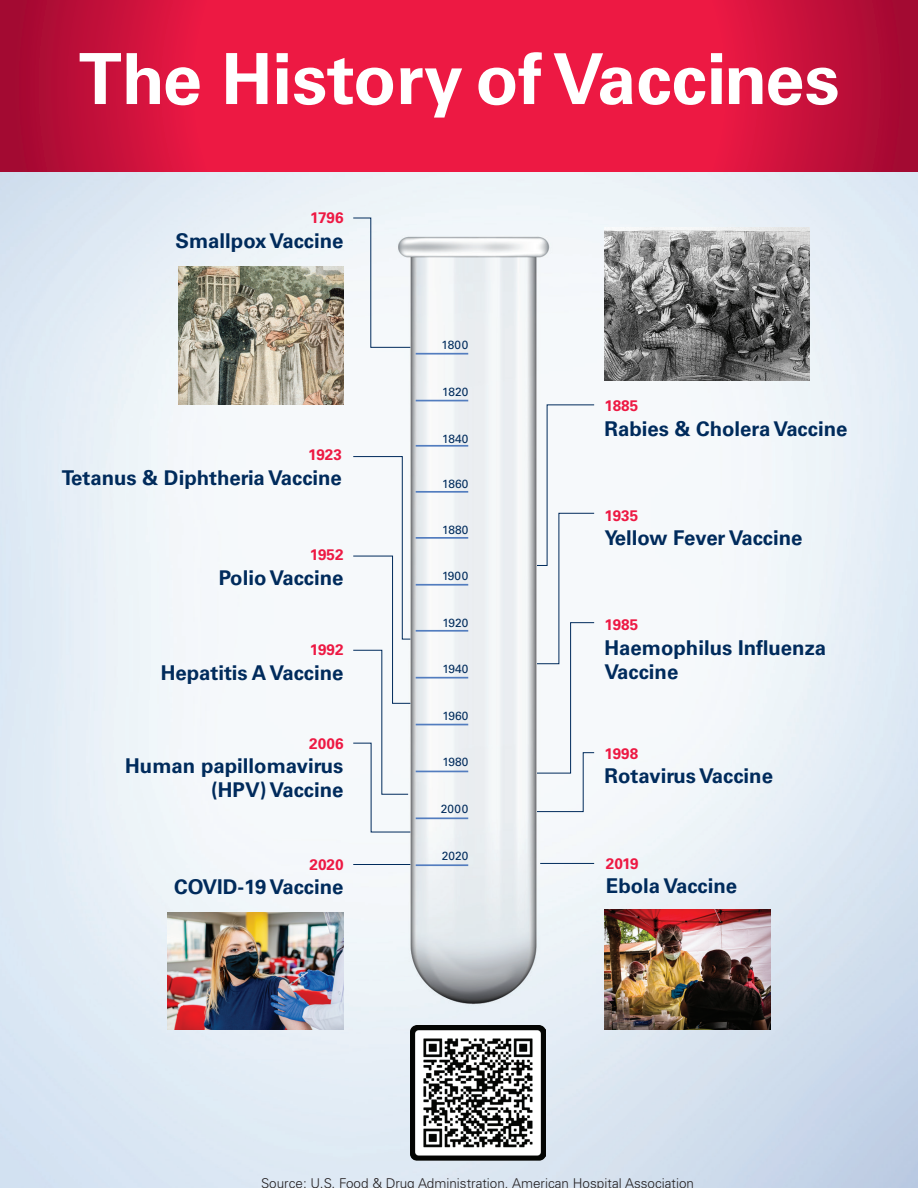
<style>
.page{position:relative;width:918px;height:1188px;background:#fff}
.page>*{position:absolute;margin:0;border:0;box-sizing:border-box;transform-origin:0 0}
.t1{font:700 70.5px "Univers LT Std";color:#fff}
.t2{font:700 20.4px/24.5px "Univers LT Std";color:#002b5c}
.t3{font:700 15.3px "Univers LT Std";color:#ed1943}
.t4{font:300 13.5px "Univers LT Std";color:#231f20}
.t5{font:11.85px "Univers LT Std";color:#002b5c}
</style>
<div class="page">
<img style="left:0;top:171px;width:918px;height:1017px">
<hr style="left:540px;top:863px;width:54px;height:1px;background:#002b5c">
<hr style="left:416px;top:400px;width:52px;height:1px;background:#537dbf">
<hr style="left:416px;top:353px;width:52px;height:2px;background:#537dbf">
<hr style="left:416px;top:445px;width:52px;height:2px;background:#537dbf">
<hr style="left:416px;top:491px;width:52px;height:2px;background:#537dbf">
<hr style="left:416px;top:537px;width:52px;height:2px;background:#537dbf">
<hr style="left:416px;top:584px;width:52px;height:2px;background:#537dbf">
<hr style="left:416px;top:630px;width:52px;height:2px;background:#537dbf">
<hr style="left:416px;top:677px;width:52px;height:2px;background:#537dbf">
<hr style="left:416px;top:724px;width:52px;height:1px;background:#537dbf">
<hr style="left:416px;top:771px;width:52px;height:1px;background:#537dbf">
<hr style="left:416px;top:817px;width:52px;height:2px;background:#537dbf">
<hr style="left:416px;top:864px;width:52px;height:2px;background:#537dbf">
<img style="left:178px;top:266px;width:165px;height:138px">
<img style="left:605px;top:909px;width:166px;height:120px">
<img style="left:605px;top:228px;width:205px;height:153px">
<img style="left:167px;top:912px;width:177px;height:118px">
<svg style="left:352px;top:217px;width:59px;height:131px"></svg>
<svg style="left:536px;top:404px;width:59px;height:408px"></svg>
<svg style="left:352px;top:456px;width:59px;height:377px"></svg>
<hr style="left:353px;top:864px;width:57px;height:1px;background:#002b5c">
<svg style="left:0;top:0;width:918px;height:171px;background:#db153f"></svg>
<img style="left:410px;top:1025px;width:135px;height:139px">
<h1 class="t1" style="left:79px;top:38px;width:762px">The History of Vaccines</h1>
<p class="t3" style="left:310px;top:209px;width:35px">1796</p>
<p class="t2" style="left:176px;top:229px;width:169px">Smallpox Vaccine</p>
<p class="t3" style="left:308px;top:446px;width:35px">1923</p>
<p class="t2" style="left:62px;top:465px;width:282px">Tetanus &amp; Diphtheria Vaccine</p>
<p class="t3" style="left:310px;top:546px;width:35px">1952</p>
<p class="t2" style="left:219px;top:566px;width:126px">Polio Vaccine</p>
<p class="t3" style="left:310px;top:641px;width:35px">1992</p>
<p class="t2" style="left:161px;top:660px;width:184px">Hepatitis A Vaccine</p>
<p class="t3" style="left:309px;top:734px;width:36px">2006</p>
<p class="t2" style="left:125px;top:754px;width:220px;text-align:right">Human papillomavirus (HPV) Vaccine</p>
<p class="t3" style="left:310px;top:855px;width:35px">2020</p>
<p class="t2" style="left:174px;top:875px;width:171px">COVID-19 Vaccine</p>
<p class="t5" style="left:442px;top:338px;width:28px">1800</p>
<p class="t5" style="left:442px;top:384px;width:28px">1820</p>
<p class="t5" style="left:442px;top:431px;width:28px">1840</p>
<p class="t5" style="left:442px;top:476px;width:28px">1860</p>
<p class="t5" style="left:442px;top:523px;width:28px">1880</p>
<p class="t5" style="left:442px;top:569px;width:28px">1900</p>
<p class="t5" style="left:443px;top:615px;width:27px">1920</p>
<p class="t5" style="left:443px;top:661px;width:27px">1940</p>
<p class="t5" style="left:443px;top:708px;width:27px">1960</p>
<p class="t5" style="left:443px;top:755px;width:27px">1980</p>
<p class="t5" style="left:441px;top:802px;width:29px">2000</p>
<p class="t5" style="left:442px;top:849px;width:28px">2020</p>
<p class="t3" style="left:605px;top:397px;width:35px">1885</p>
<p class="t2" style="left:605px;top:416px;width:244px">Rabies &amp; Cholera Vaccine</p>
<p class="t3" style="left:605px;top:507px;width:35px">1935</p>
<p class="t2" style="left:605px;top:526px;width:200px">Yellow Fever Vaccine</p>
<p class="t3" style="left:605px;top:616px;width:35px">1985</p>
<p class="t2" style="left:605px;top:636px;width:223px">Haemophilus Influenza<br>Vaccine</p>
<p class="t3" style="left:605px;top:745px;width:35px">1998</p>
<p class="t2" style="left:605px;top:764px;width:170px">Rotavirus Vaccine</p>
<p class="t3" style="left:606px;top:854px;width:34px">2019</p>
<p class="t2" style="left:606px;top:874px;width:133px">Ebola Vaccine</p>
<p class="t4" style="left:261px;top:1175px;width:435px">Source: U.S. Food &amp; Drug Administration, American Hospital Association</p>
</div>
